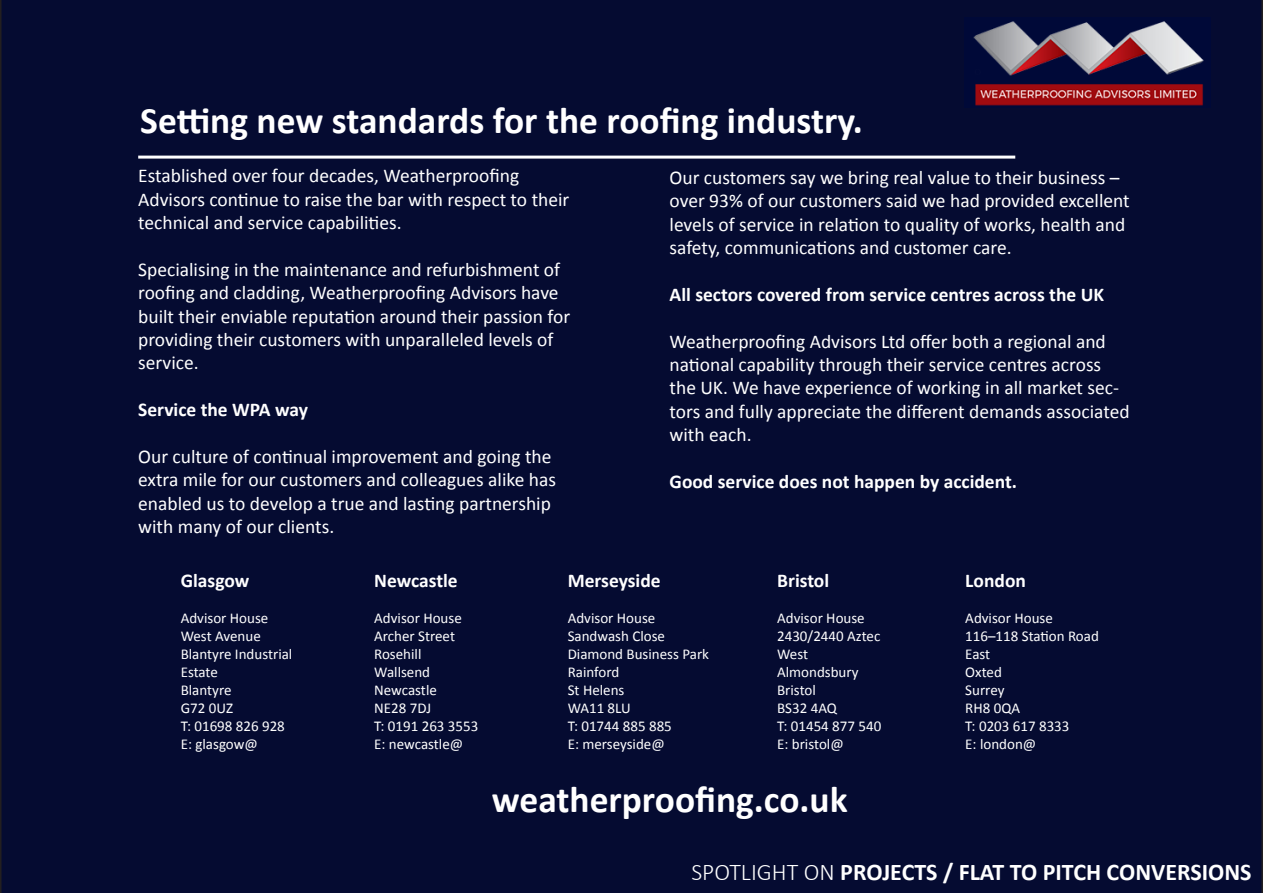
<style>
.page{position:relative;width:1263px;height:893px;background:#050b31}
.page>*{position:absolute;margin:0;border:0;box-sizing:border-box;transform-origin:0 0}
.t1{font:700 37.5px "Calibri";color:#fff}
.t2{font:700 24px "Calibri";color:#fff}
.t3{font:19.5px/23.4px "Calibri";color:#fff}
.t4{font:700 19.5px "Calibri";color:#fff}
.t5{font:15px/18px "Calibri";color:#fff}
.s1{font-weight:300}
</style>
<div class="page">
<hr style="left:138px;top:156px;width:877px;height:3px;background:#fff">
<img style="left:965px;top:17px;width:245px;height:90px">
<p class="t1" style="left:140px;top:95px;width:724px">Setting new standards for the roofing industry.</p>
<p class="t3" style="left:138px;top:164px;width:383px">Established over four decades, Weatherproofing</p>
<p class="t3" style="left:138px;top:187px;width:433px">Advisors continue to raise the bar with respect to their technical and service capabilities.</p>
<p class="t3" style="left:138px;top:257px;width:433px">Specialising in the maintenance and refurbishment of roofing and cladding, Weatherproofing Advisors have built their enviable reputation around their passion for providing their customers with unparalleled levels of service.</p>
<p class="t4" style="left:138px;top:396px;width:171px">Service the WPA way</p>
<p class="t3" style="left:138px;top:444px;width:419px">Our culture of continual improvement and going the extra mile for our customers and colleagues alike has enabled us to develop a true and lasting partnership with many of our clients.</p>
<p class="t3" style="left:669px;top:165px;width:462px">Our customers say we bring real value to their business – over 93% of our customers said we had provided excellent levels of service in relation to quality of works, health and safety, communications and customer care.</p>
<p class="t4" style="left:669px;top:280px;width:436px">All sectors covered from service centres across the UK</p>
<p class="t3" style="left:669px;top:329px;width:462px">Weatherproofing Advisors Ltd offer both a regional and national capability through their service centres across the UK. We have experience of working in all market sec&shy;tors and fully appreciate the different demands associated with each.</p>
<p class="t4" style="left:669px;top:468px;width:349px">Good service does not happen by accident.</p>
<p class="t4" style="left:181px;top:566px;width:70px">Glasgow</p>
<p class="t5" style="left:181px;top:608px;width:89px">Advisor House</p>
<p class="t5" style="left:181px;top:626px;width:82px">West Avenue</p>
<p class="t5" style="left:181px;top:644px;width:113px">Blantyre Industrial<br>Estate</p>
<p class="t5" style="left:181px;top:680px;width:52px">Blantyre</p>
<p class="t5" style="left:181px;top:698px;width:54px">G72 0UZ</p>
<p class="t5" style="left:181px;top:716px;width:106px">T: 01698 826 928</p>
<p class="t5" style="left:181px;top:734px;width:79px">E: glasgow@</p>
<p class="t4" style="left:374px;top:566px;width:85px">Newcastle</p>
<p class="t5" style="left:374px;top:608px;width:89px">Advisor House</p>
<p class="t5" style="left:374px;top:626px;width:82px">Archer Street</p>
<p class="t5" style="left:374px;top:644px;width:49px">Rosehill</p>
<p class="t5" style="left:374px;top:662px;width:57px">Wallsend</p>
<p class="t5" style="left:374px;top:680px;width:64px">Newcastle</p>
<p class="t5" style="left:374px;top:698px;width:59px">NE28 7DJ</p>
<p class="t5" style="left:374px;top:716px;width:106px">T: 0191 263 3553</p>
<p class="t5" style="left:374px;top:734px;width:91px">E: newcastle@</p>
<p class="t4" style="left:568px;top:566px;width:94px">Merseyside</p>
<p class="t5" style="left:568px;top:608px;width:89px">Advisor House</p>
<p class="t5" style="left:568px;top:626px;width:99px">Sandwash Close</p>
<p class="t5" style="left:568px;top:644px;width:143px">Diamond Business Park</p>
<p class="t5" style="left:568px;top:662px;width:53px">Rainford</p>
<p class="t5" style="left:568px;top:680px;width:58px">St Helens</p>
<p class="t5" style="left:568px;top:698px;width:65px">WA11 8LU</p>
<p class="t5" style="left:568px;top:716px;width:106px">T: 01744 885 885</p>
<p class="t5" style="left:568px;top:734px;width:99px">E: merseyside@</p>
<p class="t4" style="left:777px;top:566px;width:54px">Bristol</p>
<p class="t5" style="left:777px;top:608px;width:89px">Advisor House</p>
<p class="t5" style="left:777px;top:626px;width:105px">2430/2440 Aztec<br>West</p>
<p class="t5" style="left:777px;top:662px;width:83px">Almondsbury</p>
<p class="t5" style="left:777px;top:680px;width:40px">Bristol</p>
<p class="t5" style="left:777px;top:698px;width:61px">BS32 4AQ</p>
<p class="t5" style="left:777px;top:716px;width:106px">T: 01454 877 540</p>
<p class="t5" style="left:777px;top:734px;width:68px">E: bristol@</p>
<p class="t1" style="left:492px;top:773px;width:357px">weatherproofing.co.uk</p>
<p class="t4" style="left:965px;top:566px;width:62px">London</p>
<p class="t5" style="left:965px;top:608px;width:89px">Advisor House</p>
<p class="t5" style="left:965px;top:626px;width:135px">116–118 Station Road<br>East</p>
<p class="t5" style="left:965px;top:662px;width:38px">Oxted</p>
<p class="t5" style="left:965px;top:680px;width:41px">Surrey</p>
<p class="t5" style="left:965px;top:698px;width:56px">RH8 0QA</p>
<p class="t5" style="left:965px;top:716px;width:106px">T: 0203 617 8333</p>
<p class="t5" style="left:965px;top:734px;width:73px">E: london@</p>
<p class="t2" style="left:691px;top:855px;width:562px"><span class="s1">SPOTLIGHT ON</span> PROJECTS / FLAT TO PITCH CONVERSIONS</p>
</div>
